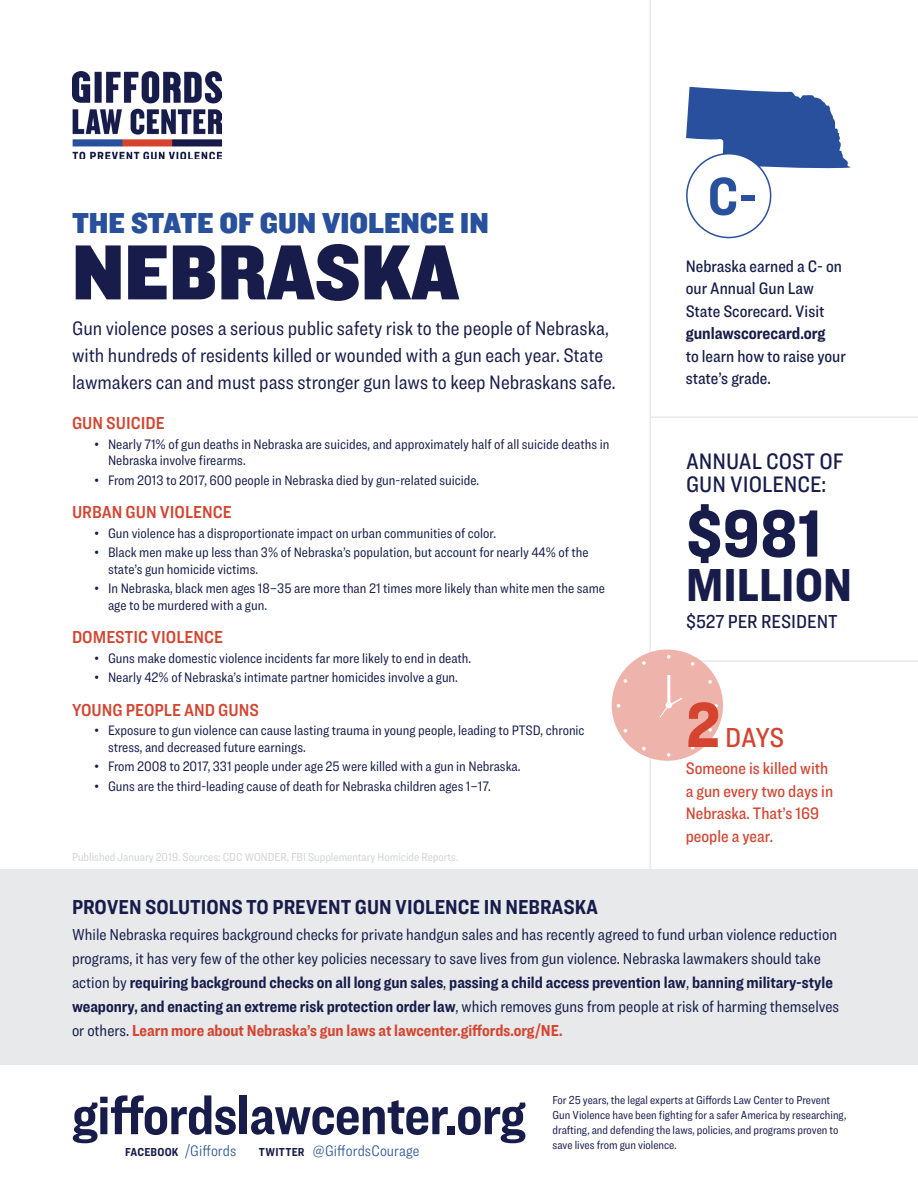
<style>
.page{position:relative;width:918px;height:1188px;background:#fff}
.page>*{position:absolute;margin:0;border:0;box-sizing:border-box;transform-origin:0 0}
.t1{font:81px "Knockout 71 Full Middlewt";color:#171c4b}
.t2{font:900 69px "Ringside Condensed";color:#171c4b}
.t3{font:900 66px "Ringside Condensed";color:#d5442f}
.t4{font:700 56.1px "Ringside Condensed";letter-spacing:-.01em;color:#171c4b}
.t5{font:700 55.2px "Ringside Condensed";color:#28509c}
.t6{font:900 48px "Ringside Condensed";color:#171c4b}
.t7{font:30px "Knockout 71 Full Middlewt";color:#28509c}
.t8{font:500 28.5px "Ringside Condensed";color:#d5442f}
.t9{font:500 23.25px/23.7px "Ringside Condensed";color:#171c4b}
.t10{font:700 21px "Ringside Condensed";color:#171c4b}
.t11{font:20.25px/27px "Ringside Condensed";color:#171c4b}
.t12{font:500 19.5px "Ringside Condensed";color:#171c4b}
.t13{font:18px "Ringside Condensed Semi";color:#d5442f}
.t14{font:500 17.25px/22.5px "Ringside Condensed";color:#171c4b}
.t15{font:500 17.25px/22.5px "Ringside Condensed";color:#d5442f}
.t16{font:700 17.25px "Ringside Condensed";color:#171c4b}
.t17{font:16.5px/24px "Ringside Condensed";color:#171c4b}
.t18{font:300 15.75px "Ringside Condensed";color:#28509c}
.t19{font:14.25px/16.5px "Ringside Condensed";color:#171c4b}
.t20{font:12px/15px "Ringside Condensed";color:#171c4b}
.t21{font:12px "Ringside Condensed";color:#d1d3d4}
.s1{font-weight:700}
.s2{font-weight:700;color:#d5442f}
.s3{font-weight:700;font-size:12px;color:#171c4b}
</style>
<div class="page">
<hr style="left:650px;top:0;width:1px;height:1033px;background:#e8e9ea">
<hr style="left:651px;top:660px;width:267px;height:2px;background:#e8e9ea">
<hr style="left:650px;top:416px;width:268px;height:2px;background:#e8e9ea">
<img style="left:72px;top:72px;width:149px;height:87px">
<svg style="left:686px;top:87px;width:164px;height:83px"></svg>
<div style="left:687px;top:154px;width:84px;height:84px;background:#fff;border-radius:50%"></div>
<div style="left:686px;top:153px;width:85px;height:85px;border:2px solid #28509c;border-radius:50%"></div>
<div style="left:0;top:869px;width:918px;height:196px;background:#e8e9ea"></div>
<div style="left:612px;top:650px;width:111px;height:111px;background:#eeb4ac;border-radius:50%"></div>
<svg style="left:667px;top:655px;width:4px;height:4px"></svg>
<svg style="left:691px;top:662px;width:3px;height:4px"></svg>
<svg style="left:708px;top:680px;width:4px;height:4px"></svg>
<svg style="left:714px;top:704px;width:4px;height:4px"></svg>
<svg style="left:642px;top:661px;width:4px;height:4px"></svg>
<svg style="left:624px;top:679px;width:3px;height:4px"></svg>
<svg style="left:617px;top:704px;width:3px;height:4px"></svg>
<svg style="left:624px;top:729px;width:3px;height:4px"></svg>
<svg style="left:642px;top:747px;width:4px;height:3px"></svg>
<svg style="left:667px;top:753px;width:4px;height:4px"></svg>
<svg style="left:708px;top:728px;width:4px;height:4px"></svg>
<hr style="left:667px;top:675px;width:3px;height:31px;background:#fff">
<svg style="left:659px;top:696px;width:23px;height:22px"></svg>
<h3 class="t7" style="left:72px;top:203px;width:418px">THE STATE OF GUN VIOLENCE IN</h3>
<h1 class="t1" style="left:72px;top:218px;width:389px">NEBRASKA</h1>
<h3 class="t11" style="left:72px;top:315px;width:545px">Gun violence poses a serious public safety risk to the people of Nebraska, with hundreds of residents killed or wounded with a gun each year. State lawmakers can and must pass stronger gun laws to keep Nebraskans safe.</h3>
<p class="t13" style="left:72px;top:410px;width:94px">GUN SUICIDE</p>
<p class="t19" style="left:108px;top:435px;width:503px;text-indent:-14px">• Nearly 71% of gun deaths in Nebraska are suicides, and approximately half of all suicide deaths in<br>Nebraska involve firearms.</p>
<p class="t19" style="left:94px;top:471px;width:386px">• From 2013 to 2017, 600 people in Nebraska died by gun-related suicide.</p>
<p class="t13" style="left:72px;top:499px;width:161px">URBAN GUN VIOLENCE</p>
<p class="t19" style="left:94px;top:524px;width:403px">• Gun violence has a disproportionate impact on urban communities of color.</p>
<p class="t19" style="left:108px;top:544px;width:482px;text-indent:-14px">• Black men make up less than 3% of Nebraska’s population, but account for nearly 44% of the state’s gun homicide victims.</p>
<p class="t19" style="left:108px;top:580px;width:498px;text-indent:-14px">• In Nebraska, black men ages 18–35 are more than 21 times more likely than white men the same age to be murdered with a gun.</p>
<p class="t13" style="left:72px;top:625px;width:153px">DOMESTIC VIOLENCE</p>
<p class="t19" style="left:94px;top:649px;width:378px">• Guns make domestic violence incidents far more likely to end in death.</p>
<p class="t19" style="left:94px;top:669px;width:365px">• Nearly 42% of Nebraska’s intimate partner homicides involve a gun.</p>
<p class="t13" style="left:72px;top:697px;width:188px">YOUNG PEOPLE AND GUNS</p>
<p class="t19" style="left:108px;top:722px;width:478px;text-indent:-14px">• Exposure to gun violence can cause lasting trauma in young people, leading to PTSD, chronic stress, and decreased future earnings.</p>
<p class="t19" style="left:94px;top:758px;width:428px">• From 2008 to 2017, 331 people under age 25 were killed with a gun in Nebraska.</p>
<p class="t19" style="left:94px;top:778px;width:398px">• Guns are the third-leading cause of death for Nebraska children ages 1–17.</p>
<p class="t21" style="left:72px;top:849px;width:388px">Published January 2019. Sources: CDC WONDER, FBI Supplementary Homicide Reports.</p>
<h3 class="t5" style="left:708px;top:157px;width:51px">C-</h3>
<p class="t14" style="left:686px;top:255px;width:158px">Nebraska earned a C- on our Annual Gun Law<br>State Scorecard. Visit</p>
<p class="t16" style="left:686px;top:321px;width:141px">gunlawscorecard.org</p>
<p class="t14" style="left:686px;top:345px;width:162px">to learn how to raise your state’s grade.</p>
<h3 class="t9" style="left:686px;top:449px;width:159px">ANNUAL COST OF<br>GUN VIOLENCE:</h3>
<h2 class="t2" style="left:686px;top:484px;width:138px">$981</h2>
<h3 class="t6" style="left:686px;top:551px;width:167px">MILLION</h3>
<h3 class="t12" style="left:686px;top:608px;width:153px">$527 PER RESIDENT</h3>
<h3 class="t3" style="left:686px;top:677px;width:36px">2</h3>
<h3 class="t8" style="left:725px;top:718px;width:61px">DAYS</h3>
<p class="t15" style="left:686px;top:757px;width:149px">Someone is killed with a gun every two days in<br>Nebraska. That’s 169 people a year.</p>
<h3 class="t10" style="left:72px;top:892px;width:528px">PROVEN SOLUTIONS TO PREVENT GUN VIOLENCE IN NEBRASKA</h3>
<p class="t17" style="left:72px;top:922px;width:769px">While Nebraska requires background checks for private handgun sales and has recently agreed to fund urban violence reduction programs, it has very few of the other key policies necessary to save lives from gun violence. Nebraska lawmakers should take action by <span class="s1">requiring background checks on all long gun sales</span>, <span class="s1">passing a child access prevention law</span>, <span class="s1">banning military-style weaponry, and enacting an extreme risk protection order law</span>, which removes guns from people at risk of harming themselves or others. <span class="s2">Learn more about Nebraska’s gun laws at lawcenter.giffords.org/NE.</span></p>
<h3 class="t4" style="left:72px;top:1076px;width:455px">giffordslawcenter.org</h3>
<p class="t18" style="left:125px;top:1141px;width:113px"><span class="s3">FACEBOOK</span> /Giffords</p>
<p class="t18" style="left:259px;top:1141px;width:162px"><span class="s3">TWITTER</span> @GiffordsCourage</p>
<p class="t20" style="left:553px;top:1092px;width:295px">For 25 years, the legal experts at Giffords Law Center to Prevent Gun Violence have been fighting for a safer America by researching, drafting, and defending the laws, policies, and programs proven to save lives from gun violence.</p>
</div>
